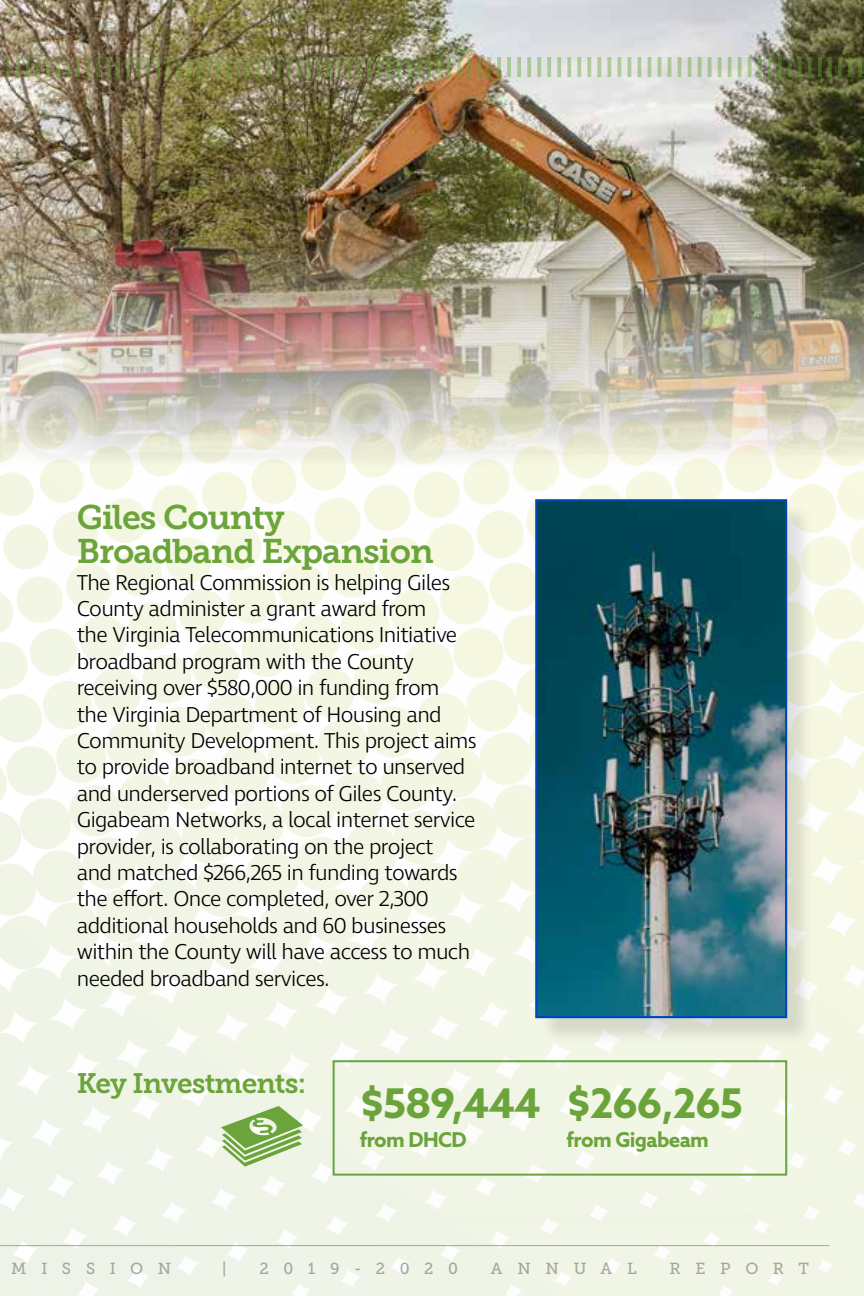
<style>
.page{position:relative;width:864px;height:1296px;background:#fff}
.page>*{position:absolute;margin:0;border:0;box-sizing:border-box;transform-origin:0 0}
.t1{font:700 41px "Azo Sans";letter-spacing:-.03em;color:#6ba43a}
.t2{font:34px/34px "Museo Slab 700";letter-spacing:-.03em;color:#6ba43a}
.t3{font:28px "Museo Slab 700";letter-spacing:-.03em;color:#6ba43a}
.t4{font:300 22px/26.4px "Ingra";letter-spacing:-.03em;color:#000}
.t5{font:700 20.4px "Azo Sans";letter-spacing:-.03em;color:#6ba43a}
.t6{font:16px "Museo Slab 500";letter-spacing:.915em;color:#58595b}
</style>
<div class="page">
<svg style="left:0;top:862px;width:864px;height:434px;background:#f1f6e8"></svg>
<div style="left:0;top:1249px;width:858px;height:28px;background:#eff5e7"></div>
<hr style="left:0;top:1245px;width:829px;height:1px;background:#58595b">
<img style="left:0;top:0;width:864px;height:862px">
<img style="left:0;top:645px;width:1px;height:570px">
<div style="left:538px;top:502px;width:277px;height:543px;background:#000;opacity:.12"></div>
<img style="left:538px;top:502px;width:246px;height:513px">
<div style="left:535px;top:499px;width:252px;height:519px;border:2px solid #0047ba"></div>
<div style="left:342px;top:1069px;width:522px;height:186px;background:#000;opacity:.08"></div>
<div style="left:333px;top:1060px;width:454px;height:116px;border:2px solid #6aa342"></div>
<svg style="left:221px;top:1106px;width:82px;height:61px;background:#b1cf95"></svg>
<h2 class="t2" style="left:77px;top:501px;width:359px">Giles County<br>Broadband Expansion</h2>
<p class="t4" style="left:77px;top:570px;width:402px">The Regional Commission is helping Giles County administer a grant award from<br>the Virginia Telecommunications Initiative broadband program with the County receiving over $580,000 in funding from<br>the Virginia Department of Housing and Community Development. This project aims to provide broadband internet to unserved and underserved portions of Giles County.<br>Gigabeam Networks, a local internet service provider, is collaborating on the project<br>and matched $266,265 in funding towards the effort. Once completed, over 2,300 additional households and 60 businesses within the County will have access to much needed broadband services.</p>
<p class="t3" style="left:77px;top:1067px;width:231px">Key Investments:</p>
<h1 class="t1" style="left:360px;top:1076px;width:183px">$589,444</h1>
<p class="t5" style="left:360px;top:1126px;width:108px">from DHCD</p>
<h1 class="t1" style="left:567px;top:1076px;width:178px">$266,265</h1>
<p class="t5" style="left:567px;top:1126px;width:144px">from Gigabeam</p>
<p class="t6" style="left:11px;top:1259px;width:161px">MISSION</p>
<p class="t6" style="left:222px;top:1259px;width:6px">|</p>
<p class="t6" style="left:260px;top:1259px;width:200px">2019-2020</p>
<p class="t6" style="left:491px;top:1259px;width:147px">ANNUAL</p>
<p class="t6" style="left:670px;top:1259px;width:141px">REPORT</p>
</div>
